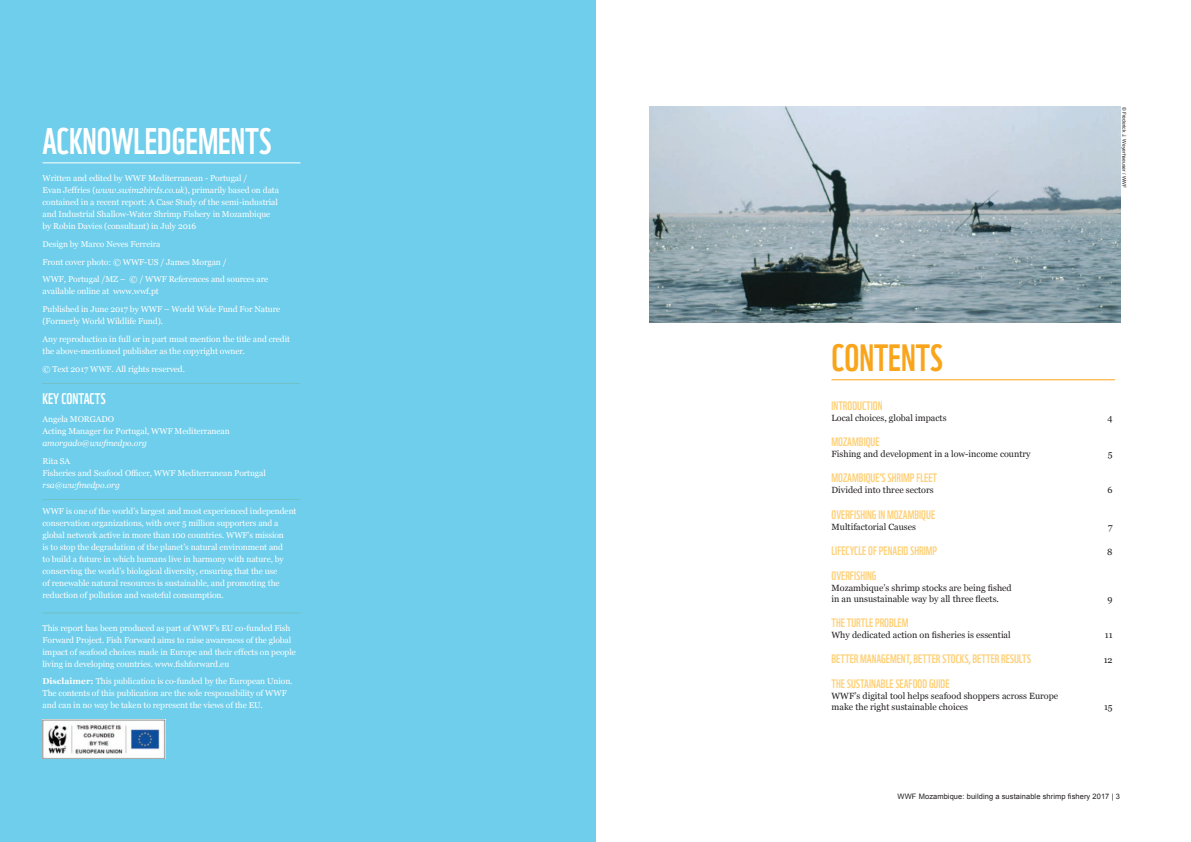
<style>
.page{position:relative;width:1191px;height:842px;background:#fff}
.page>*{position:absolute;margin:0;border:0;box-sizing:border-box;transform-origin:0 0}
.t1{font:37px "WWF";color:#f9a51b}
.t2{font:36px "WWF";color:#fff}
.t3{font:15px "WWF";color:#fff}
.t4{font:12px "WWF";color:#fed179}
.t5{font:9px/11px "Georgia";color:#231f20}
.t6{font:8.5px/12px "Georgia";letter-spacing:-.01em;color:#fff}
.t7{font:italic 8.5px "Georgia";letter-spacing:-.01em;color:#fff}
.t8{font:7.5px "Arial";letter-spacing:.01em;color:#231f20}
.t9{font:5px "Arial";color:#231f20}
.s1{font-style:italic}
.s2{font-weight:700}
</style>
<div class="page">
<hr style="left:831px;top:379px;width:284px;height:1px;background:#f9a51b">
<div style="left:0;top:0;width:595px;height:842px;background:#6eceeb"></div>
<hr style="left:43px;top:163px;width:257px;height:1px;background:#fff">
<hr style="left:43px;top:383px;width:257px;height:1px;background:#70c2c6">
<hr style="left:43px;top:499px;width:257px;height:1px;background:#70c2c6">
<hr style="left:43px;top:612px;width:257px;height:1px;background:#70c2c6">
<img style="left:649px;top:107px;width:471px;height:215px">
<img style="left:43px;top:719px;width:122px;height:40px">
<h2 class="t2" style="left:43px;top:113px;width:230px">ACKNOWLEDGEMENTS</h2>
<p class="t6" style="left:43px;top:172px;width:238px">Written and edited by WWF Mediterranean - Portugal /<br>Evan Jeffries (<span class="s1">www.swim2birds.co.uk</span>), primarily based on data contained in a recent report: A Case Study of the semi-industrial and Industrial Shallow-Water Shrimp Fishery in Mozambique by Robin Davies (consultant) in July 2016</p>
<p class="t6" style="left:43px;top:235px;width:227px;line-height:17.7px">Design by Marco Neves Ferreira<br>Front cover photo: © WWF-US / James Morgan /<br>WWF, Portugal /MZ – © / WWF References and sources are</p>
<p class="t6" style="left:43px;top:282px;width:239px;line-height:17.7px">available online at www.wwf.pt<br>Published in June 2017 by WWF – World Wide Fund For Nature</p>
<p class="t6" style="left:43px;top:312px;width:249px;line-height:17.7px">(Formerly World Wildlife Fund).<br>Any reproduction in full or in part must mention the title and credit</p>
<p class="t6" style="left:43px;top:342px;width:204px;line-height:17.7px">the above-mentioned publisher as the copyright owner. © Text 2017 WWF. All rights reserved.</p>
<h3 class="t3" style="left:43px;top:387px;width:65px">KEY CONTACTS</h3>
<p class="t6" style="left:43px;top:413px;width:189px">Angela MORGADO<br>Acting Manager for Portugal, WWF Mediterranean</p>
<p class="t7" style="left:43px;top:437px;width:106px">amorgado@wwfmedpo.org</p>
<p class="t6" style="left:43px;top:454px;width:225px">Rita SA<br>Fisheries and Seafood Officer, WWF Mediterranean Portugal</p>
<p class="t7" style="left:43px;top:478px;width:79px">rsa@wwfmedpo.org</p>
<p class="t6" style="left:43px;top:505px;width:255px">WWF is one of the world’s largest and most experienced independent conservation organizations, with over 5 million supporters and a global network active in more than 100 countries. WWF’s mission<br>is to stop the degradation of the planet’s natural environment and<br>to build a future in which humans live in harmony with nature, by conserving the world’s biological diversity, ensuring that the use<br>of renewable natural resources is sustainable, and promoting the reduction of pollution and wasteful consumption.</p>
<p class="t6" style="left:43px;top:621px;width:255px">This report has been produced as part of WWF’s EU co-funded Fish Forward Project. Fish Forward aims to raise awareness of the global impact of seafood choices made in Europe and their effects on people living in developing countries. www.fishforward.eu</p>
<p class="t6" style="left:43px;top:675px;width:251px"><span class="s2">Disclaimer:</span> This publication is co-funded by the European Union.<br>The contents of this publication are the sole responsibility of WWF and can in no way be taken to represent the views of the EU.</p>
<p class="t9" style="left:1127px;top:107px;width:83px;rotate:90deg">© Frederick J. Weyerhaeuser / WWF</p>
<h1 class="t1" style="left:831px;top:329px;width:113px">CONTENTS</h1>
<h3 class="t4" style="left:831px;top:396px;width:52px">INTRODUCTION</h3>
<p class="t5" style="left:831px;top:412px;width:117px">Local choices, global impacts</p>
<p class="t5" style="left:1107px;top:412px;width:7px">4</p>
<h3 class="t4" style="left:831px;top:432px;width:50px">MOZAMBIQUE</h3>
<p class="t5" style="left:831px;top:448px;width:201px">Fishing and development in a low-income country</p>
<p class="t5" style="left:1107px;top:448px;width:6px">5</p>
<h3 class="t4" style="left:831px;top:469px;width:107px">MOZAMBIQUE’S SHRIMP FLEET</h3>
<p class="t5" style="left:831px;top:484px;width:104px">Divided into three sectors</p>
<p class="t5" style="left:1107px;top:484px;width:7px">6</p>
<h3 class="t4" style="left:831px;top:505px;width:105px">OVERFISHING IN MOZAMBIQUE</h3>
<p class="t5" style="left:831px;top:521px;width:86px">Multifactorial Causes</p>
<p class="t5" style="left:1108px;top:521px;width:6px">7</p>
<h3 class="t4" style="left:831px;top:541px;width:107px">LIFECYCLE OF PENAEID SHRIMP</h3>
<p class="t5" style="left:1107px;top:546px;width:7px">8</p>
<h3 class="t4" style="left:831px;top:566px;width:47px">OVERFISHING</h3>
<p class="t5" style="left:831px;top:582px;width:182px">Mozambique’s shrimp stocks are being fished in an unsustainable way by all three fleets.</p>
<p class="t5" style="left:1107px;top:593px;width:7px">9</p>
<h3 class="t4" style="left:831px;top:613px;width:78px">THE TURTLE PROBLEM</h3>
<p class="t5" style="left:831px;top:629px;width:181px">Why dedicated action on fisheries is essential</p>
<p class="t5" style="left:1104px;top:629px;width:9px">11</p>
<h3 class="t4" style="left:831px;top:650px;width:201px">BETTER MANAGEMENT, BETTER STOCKS, BETTER RESULTS</h3>
<p class="t5" style="left:1103px;top:654px;width:10px">12</p>
<h3 class="t4" style="left:831px;top:675px;width:119px">THE SUSTAINABLE SEAFOOD GUIDE</h3>
<p class="t5" style="left:831px;top:690px;width:228px">WWF’s digital tool helps seafood shoppers across Europe make the right sustainable choices</p>
<p class="t5" style="left:1104px;top:701px;width:10px">15</p>
<p class="t8" style="left:897px;top:792px;width:224px">WWF Mozambique: building a sustainable shrimp fishery 2017 | 3</p>
</div>
